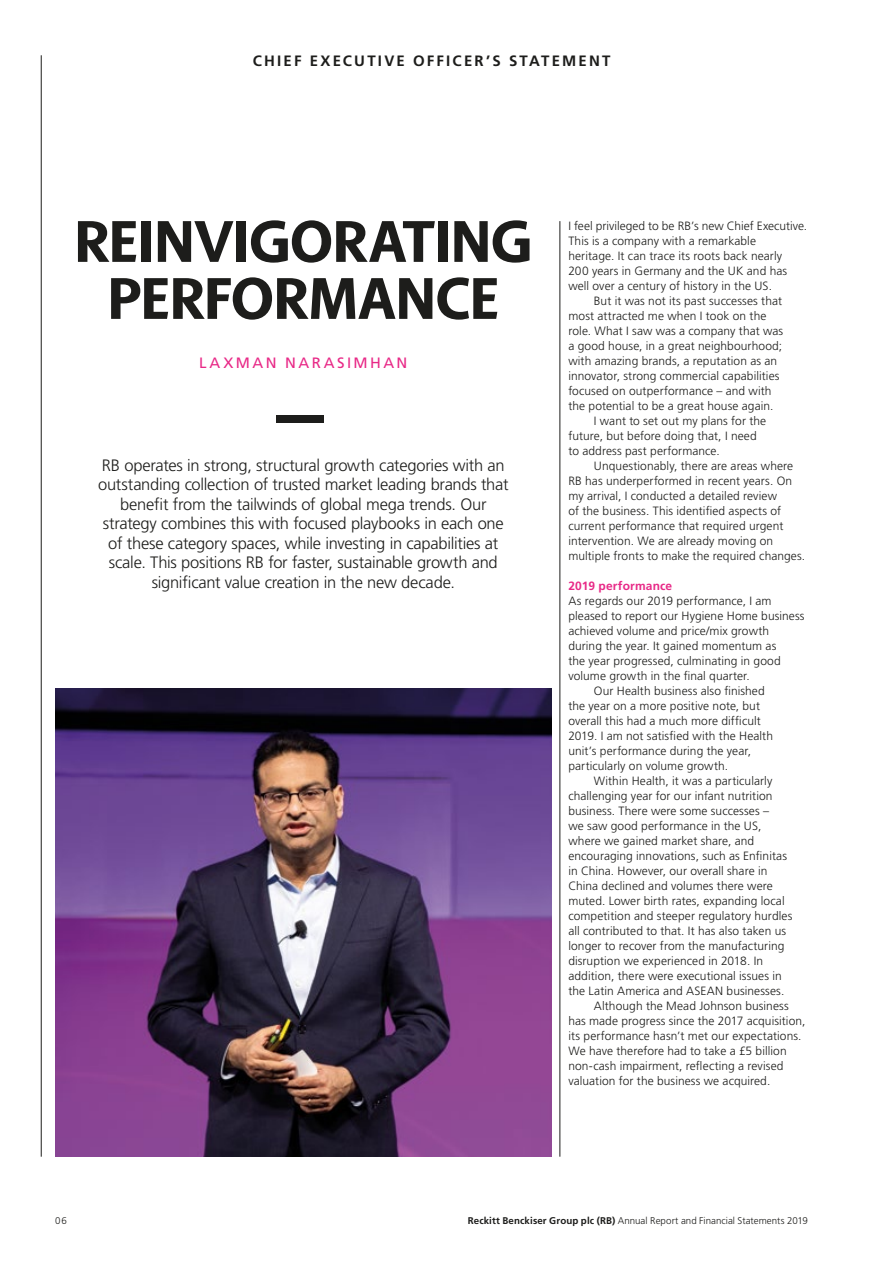
<style>
.page{position:relative;width:893px;height:1263px;background:#fff}
.page>*{position:absolute;margin:0;border:0;box-sizing:border-box;transform-origin:0 0}
.HeroHeadingLevel1{font:60px/57px "Kite Display";letter-spacing:-.01em;color:#1d1d1b;text-align:center}
.IntroductionParagrap{font:300 16.5px/19.5px "Frutiger LT Std";letter-spacing:-.015em;color:#1d1d1b;text-align:center}
.MainheadLevel1{font:700 15px "Frutiger LT Std";letter-spacing:.145em;color:#1d1d1b}
.DirectorIntroName{font:15px "Frutiger LT Std";letter-spacing:.16em;color:#e82987}
.BodyTextBalancedFirs{font:300 12px/15px "Frutiger LT Std";letter-spacing:.005em;color:#1d1d1b}
.BodyTextBalanced{font:300 12px/15px "Frutiger LT Std";letter-spacing:.005em;color:#1d1d1b}
.SubheadLevel1{font:700 12px "Frutiger LT Std";letter-spacing:.015em;color:#e82987}
.t1{font:300 9.75px "Frutiger LT Std";letter-spacing:.005em;color:#1d1d1b}
.s1{font-weight:700}
</style>
<div class="page">
<img style="left:55px;top:689px;width:496px;height:468px">
<hr style="left:41px;top:55px;width:1px;height:1102px;background:#1d1d1b">
<hr style="left:560px;top:221px;width:1px;height:936px;background:#1d1d1b">
<div style="left:277px;top:415px;width:47px;height:8px;background:#1d1d1b"></div>
<h1 class="MainheadLevel1" style="left:253px;top:52px;width:359px">CHIEF EXECUTIVE OFFICER’S STATEMENT</h1>
<p class="HeroHeadingLevel1" style="left:74px;top:210px;width:460px">REINVIGORATING<br>PERFORMANCE</p>
<p class="DirectorIntroName" style="left:199px;top:354px;width:210px">LAXMAN NARASIMHAN</p>
<p class="IntroductionParagrap" style="left:98px;top:456px;width:412px">RB operates in strong, structural growth categories with an outstanding collection of trusted market leading brands that benefit from the tailwinds of global mega trends. Our strategy combines this with focused playbooks in each one of these category spaces, while investing in capabilities at scale. This positions RB for faster, sustainable growth and significant value creation in the new decade.</p>
<p class="BodyTextBalanced" style="left:568px;top:218px;width:240px">I feel privileged to be RB’s new Chief Executive.<br>This is a company with a remarkable<br>heritage. It can trace its roots back nearly<br>200 years in Germany and the UK and has well over a century of history in the US.</p>
<p class="BodyTextBalancedFirs" style="left:568px;top:293px;width:216px;text-indent:26px">But it was not its past successes that most attracted me when I took on the role. What I saw was a company that was a good house, in a great neighbourhood; with amazing brands, a reputation as an innovator, strong commercial capabilities focused on outperformance – and with the potential to be a great house again.</p>
<p class="BodyTextBalancedFirs" style="left:568px;top:413px;width:199px;text-indent:26px">I want to set out my plans for the future, but before doing that, I need to address past performance.</p>
<p class="BodyTextBalancedFirs" style="left:568px;top:458px;width:238px;text-indent:26px">Unquestionably, there are areas where RB has underperformed in recent years. On my arrival, I conducted a detailed review<br>of the business. This identified aspects of current performance that required urgent intervention. We are already moving on multiple fronts to make the required changes.</p>
<h3 class="SubheadLevel1" style="left:568px;top:578px;width:105px">2019 performance</h3>
<p class="BodyTextBalanced" style="left:568px;top:593px;width:238px">As regards our 2019 performance, I am pleased to report our Hygiene Home business achieved volume and price/mix growth during the year. It gained momentum as<br>the year progressed, culminating in good volume growth in the final quarter.</p>
<p class="BodyTextBalancedFirs" style="left:568px;top:683px;width:206px;text-indent:26px">Our Health business also finished the year on a more positive note, but overall this had a much more difficult 2019. I am not satisfied with the Health unit’s performance during the year, particularly on volume growth.</p>
<p class="BodyTextBalancedFirs" style="left:568px;top:773px;width:225px;text-indent:26px">Within Health, it was a particularly challenging year for our infant nutrition business. There were some successes –<br>we saw good performance in the US, where we gained market share, and encouraging innovations, such as Enfinitas in China. However, our overall share in China declined and volumes there were muted. Lower birth rates, expanding local competition and steeper regulatory hurdles all contributed to that. It has also taken us longer to recover from the manufacturing disruption we experienced in 2018. In addition, there were executional issues in the Latin America and ASEAN businesses.</p>
<p class="BodyTextBalancedFirs" style="left:568px;top:998px;width:239px;text-indent:26px">Although the Mead Johnson business has made progress since the 2017 acquisition, its performance hasn’t met our expectations.<br>We have therefore had to take a £5 billion non-cash impairment, reflecting a revised valuation for the business we acquired.</p>
<p class="t1" style="left:55px;top:1215px;width:13px">06</p>
<p class="t1" style="left:468px;top:1215px;width:342px"><span class="s1">Reckitt Benckiser Group plc (RB)</span> Annual Report and Financial Statements 2019</p>
</div>
